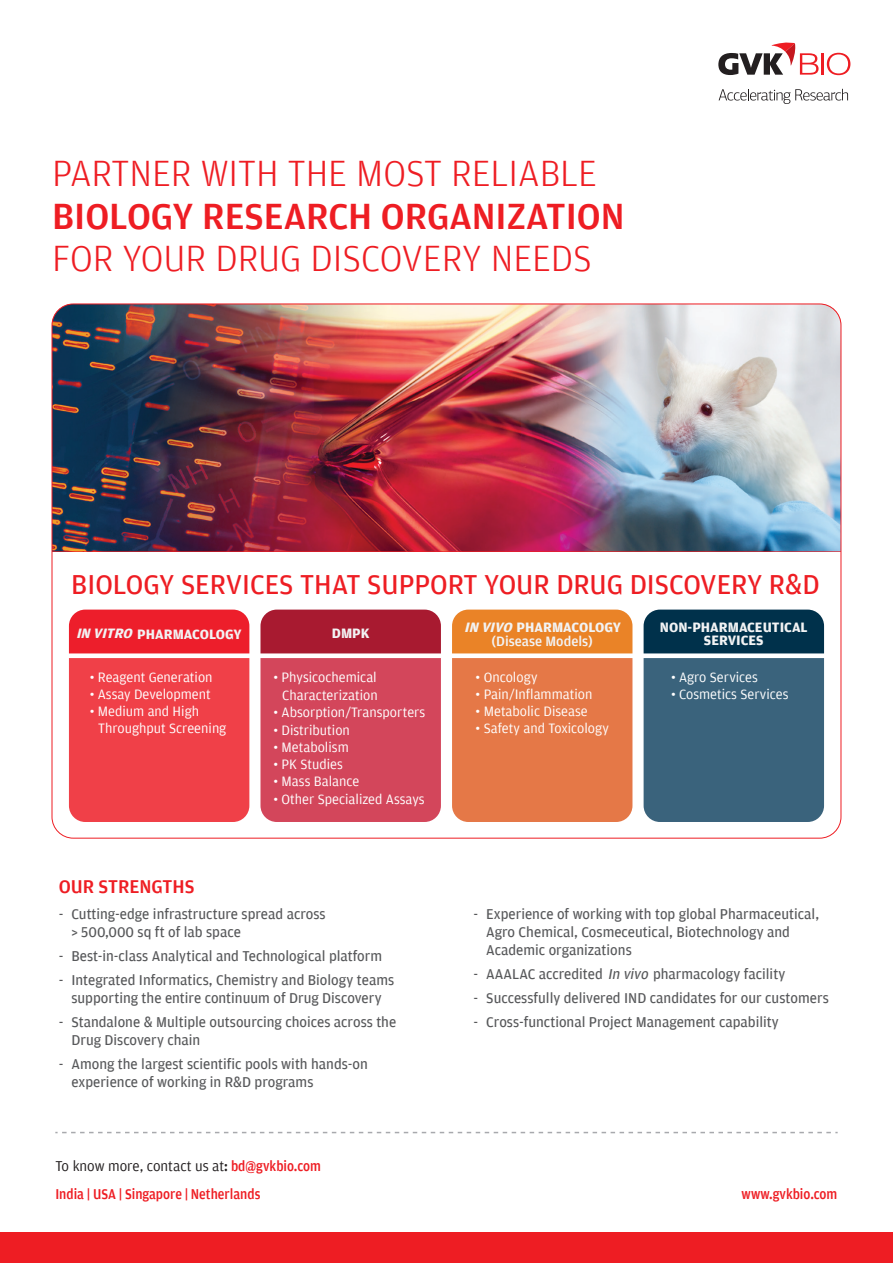
<style>
.page{position:relative;width:893px;height:1263px;background:#fff}
.page>*{position:absolute;margin:0;border:0;box-sizing:border-box;transform-origin:0 0}
.t1{font:300 38.4px "Amplitude";color:#ee1d23}
.t2{font:500 38.4px "Amplitude";color:#ee1d23}
.t3{font:28.8px "Amplitude";color:#ee1d23}
.t4{font:500 19.5px "Amplitude";color:#ee1d23}
.t5{font:15px/18px "Amplitude";color:#57585a}
.t6{font:500 15px/28px "Amplitude";color:#ee1d23;scale:.9 1}
.t7{font:14.4px/17.2px "Amplitude";color:#fff}
.t8{font:700 14.4px/12.9px "Amplitude";color:#f2f3f4;text-align:center}
.t9{font:500 14.4px "Amplitude";color:#f2f3f4}
.s1{font-style:italic}
.s2{font-weight:400;color:#231f20}
.s3{color:#231f20}
</style>
<div class="page">
<svg style="left:718px;top:42px;width:100px;height:33px"></svg>
<hr style="left:821px;top:53px;width:3px;height:22px;background:#ee1d23">
<svg style="left:827px;top:53px;width:23px;height:22px"></svg>
<svg style="left:719px;top:89px;width:129px;height:15px"></svg>
<svg style="left:55px;top:1132px;width:783px;height:1px"></svg>
<div style="left:0;top:1232px;width:893px;height:31px;background:#ee1d23"></div>
<img style="left:52px;top:305px;width:789px;height:246px">
<svg style="left:69px;top:610px;width:180px;height:212px;background:#ef3e47"></svg>
<svg style="left:260px;top:610px;width:181px;height:212px;background:#cb4257"></svg>
<svg style="left:452px;top:610px;width:180px;height:212px;background:#e67e46"></svg>
<svg style="left:644px;top:610px;width:180px;height:212px;background:#335d75"></svg>
<h1 class="t1" style="left:52px;top:152px;width:546px">PARTNER WITH THE MOST RELIABLE</h1>
<h1 class="t2" style="left:52px;top:195px;width:574px">BIOLOGY RESEARCH ORGANIZATION</h1>
<h1 class="t1" style="left:52px;top:237px;width:541px">FOR YOUR DRUG DISCOVERY NEEDS</h1>
<h2 class="t3" style="left:71px;top:568px;width:750px">BIOLOGY SERVICES THAT SUPPORT YOUR DRUG DISCOVERY R&amp;D</h2>
<p class="t8" style="left:76px;top:627px;width:167px"><span class="s1">IN VITRO</span> PHARMACOLOGY</p>
<p class="t7" style="left:90px;top:668px;width:124px">· Reagent Generation</p>
<p class="t7" style="left:90px;top:685px;width:122px">· Assay Development</p>
<p class="t7" style="left:90px;top:703px;width:111px">· Medium and High</p>
<p class="t7" style="left:98px;top:720px;width:130px">Throughput Screening</p>
<h3 class="t4" style="left:59px;top:875px;width:137px">OUR STRENGTHS</h3>
<p class="t8" style="left:332px;top:627px;width:39px">DMPK</p>
<p class="t7" style="left:273px;top:668px;width:106px;line-height:18.6px;text-align:right">· Physicochemical<br>Characterization</p>
<p class="t7" style="left:273px;top:704px;width:153px">· Absorption/Transporters · Distribution<br>· Metabolism<br>· PK Studies<br>· Mass Balance<br>· Other Specialized Assays</p>
<p class="t5" style="left:71px;top:905px;width:256px;text-indent:-13px">- Cutting-edge infrastructure spread across &gt; 500,000 sq ft of lab space</p>
<p class="t5" style="left:59px;top:947px;width:325px">- Best-in-class Analytical and Technological platform</p>
<p class="t5" style="left:59px;top:971px;width:337px;text-align:center">- Integrated Informatics, Chemistry and Biology teams supporting the entire continuum of Drug Discovery</p>
<p class="t5" style="left:71px;top:1013px;width:326px;text-indent:-13px">- Standalone &amp; Multiple outsourcing choices across the<br>Drug Discovery chain</p>
<p class="t5" style="left:71px;top:1055px;width:298px;text-indent:-13px">- Among the largest scientific pools with hands-on experience of working in R&amp;D programs</p>
<p class="t6" style="left:55px;top:1152px;width:297px"><span class="s2">To know more, contact us at</span><span class="s3">:</span> bd@gvkbio.com<br>India | USA | Singapore | Netherlands</p>
<p class="t8" style="left:464px;top:621px;width:158px"><span class="s1">IN VIVO</span>PHARMACOLOGY</p>
<p class="t9" style="left:491px;top:633px;width:103px">(Disease Models)</p>
<p class="t8" style="left:660px;top:621px;width:149px">NON-PHARMACEUTICAL<br>SERVICES</p>
<p class="t7" style="left:476px;top:668px;width:135px">· Oncology<br>· Pain/Inflammation<br>· Metabolic Disease<br>· Safety and Toxicology</p>
<p class="t7" style="left:671px;top:668px;width:119px">· Agro Services<br>· Cosmetics Services</p>
<p class="t5" style="left:486px;top:905px;width:334px;text-indent:-13px">- Experience of working with top global Pharmaceutical,<br>Agro Chemical, Cosmeceutical, Biotechnology and<br>Academic organizations</p>
<p class="t5" style="left:474px;top:989px;width:357px">- Successfully delivered IND candidates for our customers</p>
<p class="t5" style="left:474px;top:1013px;width:307px">- Cross-functional Project Management capability</p>
<p class="t5" style="left:474px;top:965px;width:313px">- AAALAC accredited <span class="s1">In vivo</span> pharmacology facility</p>
<p class="t6" style="left:741px;top:1180px;width:108px">www.gvkbio.com</p>
</div>
